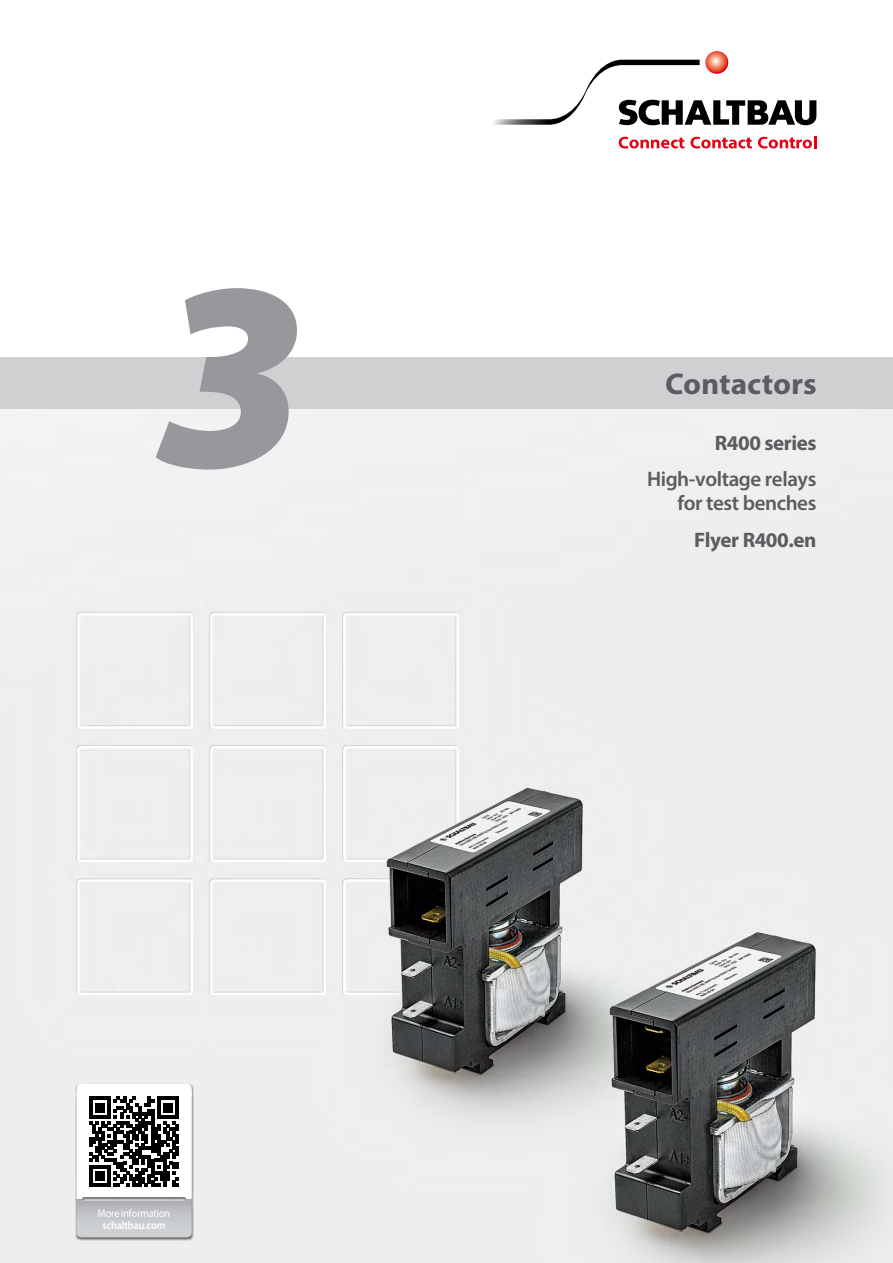
<style>
.page{position:relative;width:893px;height:1263px;background:#fff}
.page>*{position:absolute;margin:0;border:0;box-sizing:border-box;transform-origin:0 0}
.t1{font:italic 900 270px "Myriad Pro";color:#98989c}
.t2{font:700 30px "Myriad Pro";color:#5c5b60}
.t3{font:600 21px/24px "Myriad Pro";letter-spacing:-.02em;color:#5c5b60;text-align:right}
.t4{font:700 21px "Myriad Pro";letter-spacing:-.02em;color:#5c5b60}
.t5{font:11.25px "Myriad Pro";letter-spacing:-.01em;color:#fff;scale:.9 1}
.t6{font:600 11.25px "Myriad Pro";letter-spacing:-.01em;color:#fff;scale:.9 1}
</style>
<div class="page">
<img style="left:0;top:408px;width:893px;height:855px">
<div style="left:0;top:357px;width:893px;height:51px;background:#ced0d2"></div>
<svg style="left:705px;top:51px;width:23px;height:23px"></svg>
<svg style="left:492px;top:60px;width:324px;height:65px"></svg>
<svg style="left:619px;top:137px;width:133px;height:12px"></svg>
<svg style="left:758px;top:136px;width:58px;height:13px"></svg>
<div style="left:75px;top:1083px;width:119px;height:157px;background:#000;opacity:.65"></div>
<div style="left:77px;top:1084px;width:115px;height:15px;background:#fff;border-radius:5px"></div>
<svg style="left:77px;top:1091px;width:115px;height:146px"></svg>
<h1 class="t1" style="left:154px;top:196px;width:153px">3</h1>
<p class="t5" style="left:98px;top:1206px;width:82px">More information</p>
<p class="t6" style="left:103px;top:1218px;width:71px">schaltbau.com</p>
<h2 class="t2" style="left:665px;top:364px;width:153px">Contactors</h2>
<p class="t4" style="left:715px;top:429px;width:103px">R400 series</p>
<p class="t3" style="left:647px;top:467px;width:171px">High-voltage relays for test benches</p>
<p class="t4" style="left:694px;top:526px;width:124px">Flyer R400.en</p>
</div>
